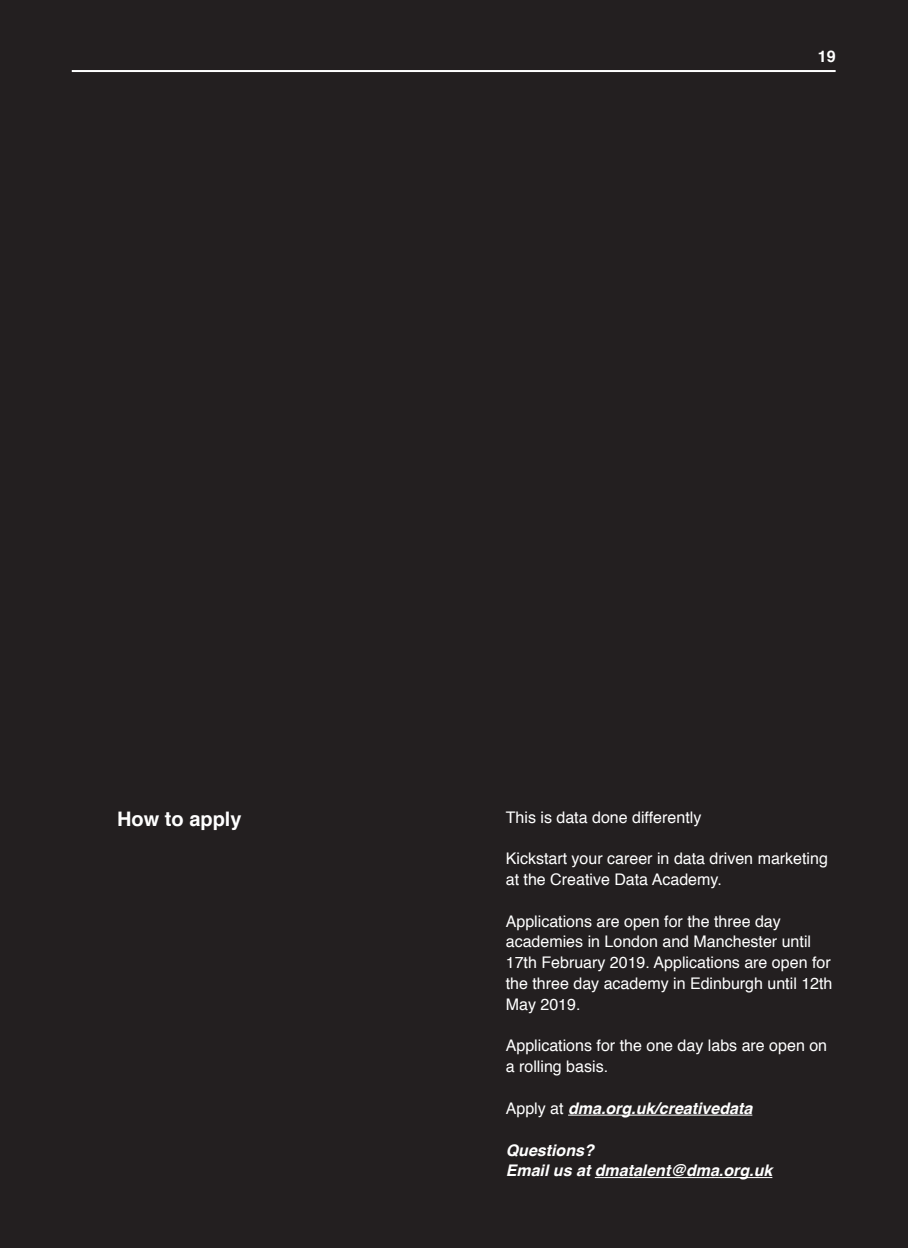
<style>
.page{position:relative;width:908px;height:1248px;background:#fff}
.page>*{position:absolute;margin:0;border:0;box-sizing:border-box;transform-origin:0 0}
.t1{font:700 20px "Helvetica";color:#fff}
.t2{font:16px/20.8px "Helvetica";color:#fff}
.t3{font:italic 700 16px "Helvetica";color:#fff}
.t4{font:700 16px "Helvetica";color:#fff}
.s1{font-weight:400;font-style:normal}
</style>
<div class="page">
<div style="left:0;top:0;width:907px;height:1247px;background:#231f20"></div>
<hr style="left:568px;top:1114px;width:184px;height:1px;background:#fff">
<hr style="left:594px;top:1176px;width:178px;height:1px;background:#fff">
<hr style="left:72px;top:70px;width:763px;height:2px;background:#fff">
<p class="t4" style="left:817px;top:43px;width:19px">19</p>
<p class="t1" style="left:117px;top:802px;width:126px">How to apply</p>
<p class="t2" style="left:505px;top:807px;width:197px">This is data done differently</p>
<p class="t2" style="left:505px;top:848px;width:323px">Kickstart your career in data driven marketing at the Creative Data Academy.</p>
<p class="t2" style="left:505px;top:911px;width:328px">Applications are open for the three day academies in London and Manchester until 17th February 2019. Applications are open for the three day academy in Edinburgh until 12th May 2019.</p>
<p class="t2" style="left:505px;top:1035px;width:323px">Applications for the one day labs are open on a rolling basis.</p>
<p class="t3" style="left:505px;top:1094px;width:248px"><span class="s1">Apply at</span> dma.org.uk/creativedata</p>
<p class="t3" style="left:505px;top:1136px;width:90px">Questions?</p>
<p class="t3" style="left:505px;top:1157px;width:268px">Email us at dmatalent@dma.org.uk</p>
</div>
